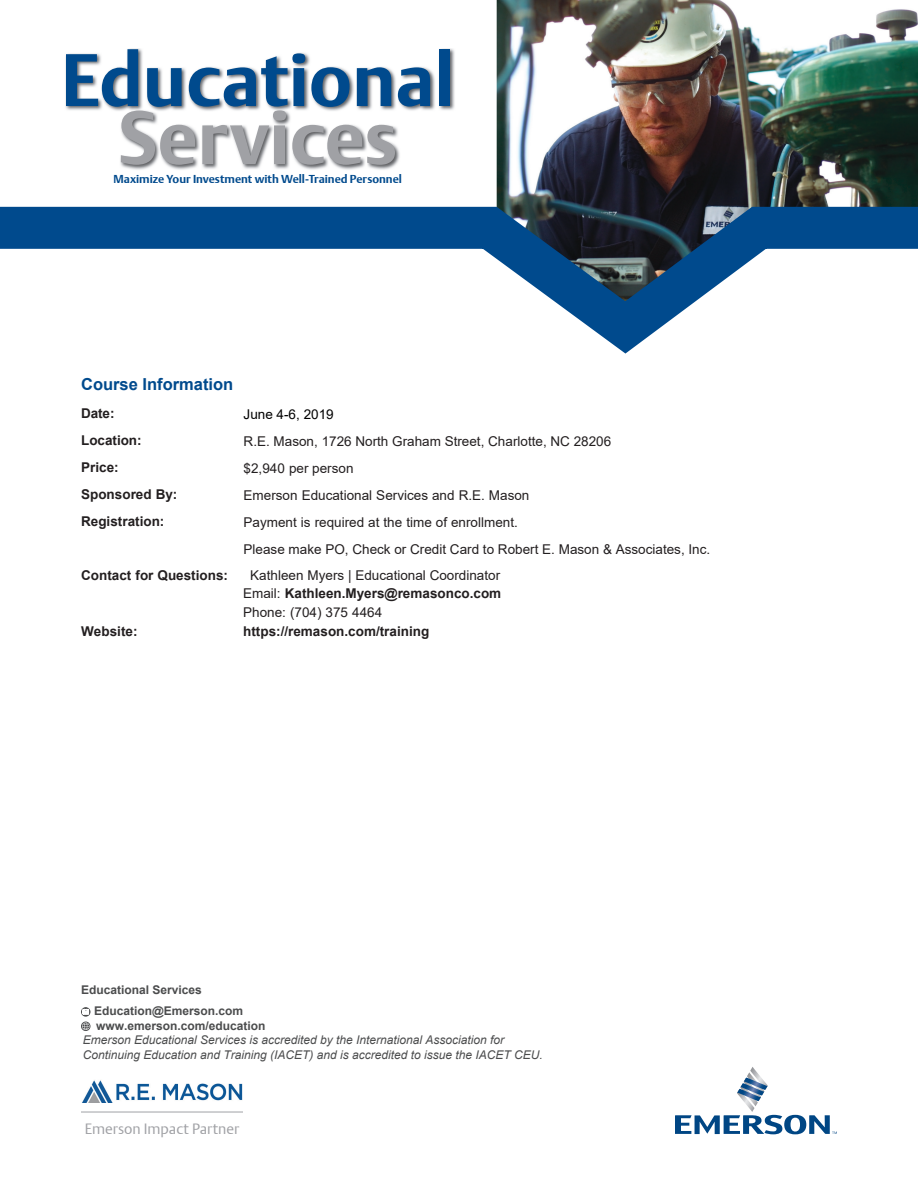
<style>
.page{position:relative;width:918px;height:1188px;background:#fff}
.page>*{position:absolute;margin:0;border:0;box-sizing:border-box;transform-origin:0 0}
.t1{font:700 75px "DTL Argo T";color:#a0a1a5}
.t2{font:700 73.5px "DTL Argo T";color:#004a8d}
.t3{font:700 16.5px "Arial";color:#004a8d}
.t4{font:14.85px "DTL Argo T Light";color:#a0a1a5}
.t5{font:13.5px/27px "Arial";color:#231f20}
.t6{font:700 13.5px/27px "Arial";color:#231f20}
.t7{font:13.5px "Arial";color:#000}
.t8{font:italic 12px/14.5px "Arial";color:#4b4c4d}
.t9{font:700 12px/21.1px "Arial";color:#4b4c4d}
.t10{font:700 11.4px "DTL Argo T";color:#004a8d}
.s1{font-weight:700}
</style>
<div class="page">
<img style="left:497px;top:0;width:421px;height:186px">
<svg style="left:675px;top:1067px;width:162px;height:67px"></svg>
<svg style="left:0;top:186px;width:918px;height:168px"></svg>
<img style="left:65px;top:48px;width:390px;height:122px">
<svg style="left:81px;top:1007px;width:10px;height:10px"></svg>
<svg style="left:83px;top:1007px;width:6px;height:7px"></svg>
<svg style="left:82px;top:1022px;width:8px;height:8px"></svg>
<hr style="left:81px;top:1112px;width:162px;height:1px;background:#a0a1a5">
<img style="left:82px;top:1080px;width:161px;height:23px">
<h2 class="t2" style="left:61px;top:36px;width:395px">Educational</h2>
<h1 class="t1" style="left:118px;top:93px;width:281px">Services</h1>
<p class="t10" style="left:114px;top:172px;width:290px">Maximize Your Investment with Well-Trained Personnel</p>
<p class="t3" style="left:81px;top:372px;width:154px">Course Information</p>
<p class="t6" style="left:81px;top:400px;width:98px">Date:<br>Location:<br>Price:<br>Sponsored By:<br>Registration:</p>
<p class="t7" style="left:244px;top:405px;width:92px">June 4-6, 2019</p>
<p class="t5" style="left:244px;top:427px;width:468px">R.E. Mason, 1726 North Graham Street, Charlotte, NC 28206<br>$2,940 per person<br>Emerson Educational Services and R.E. Mason<br>Payment is required at the time of enrollment.<br>Please make PO, Check or Credit Card to Robert E. Mason &amp; Associates, Inc.</p>
<p class="t6" style="left:81px;top:562px;width:148px">Contact for Questions:</p>
<p class="t6" style="left:81px;top:618px;width:58px">Website:</p>
<p class="t5" style="left:243px;top:566px;width:260px;line-height:18.8px;text-align:justify;text-indent:7px">Kathleen Myers | Educational Coordinator Email: <span class="s1">Kathleen.Myers@remasonco.com </span>Phone: (704) 375 4464</p>
<p class="t6" style="left:243px;top:618px;width:188px">https://remason.com/training</p>
<p class="t9" style="left:94px;top:980px;width:151px;text-indent:-13px">Educational Services<br>Education@Emerson.com</p>
<p class="t9" style="left:96px;top:1015px;width:171px">www.emerson.com/education</p>
<p class="t8" style="left:83px;top:1033px;width:462px">Emerson Educational Services is accredited by the International Association for<br>Continuing Education and Training (IACET) and is accredited to issue the IACET CEU.</p>
<p class="t4" style="left:85px;top:1120px;width:156px">Emerson Impact Partner</p>
</div>
